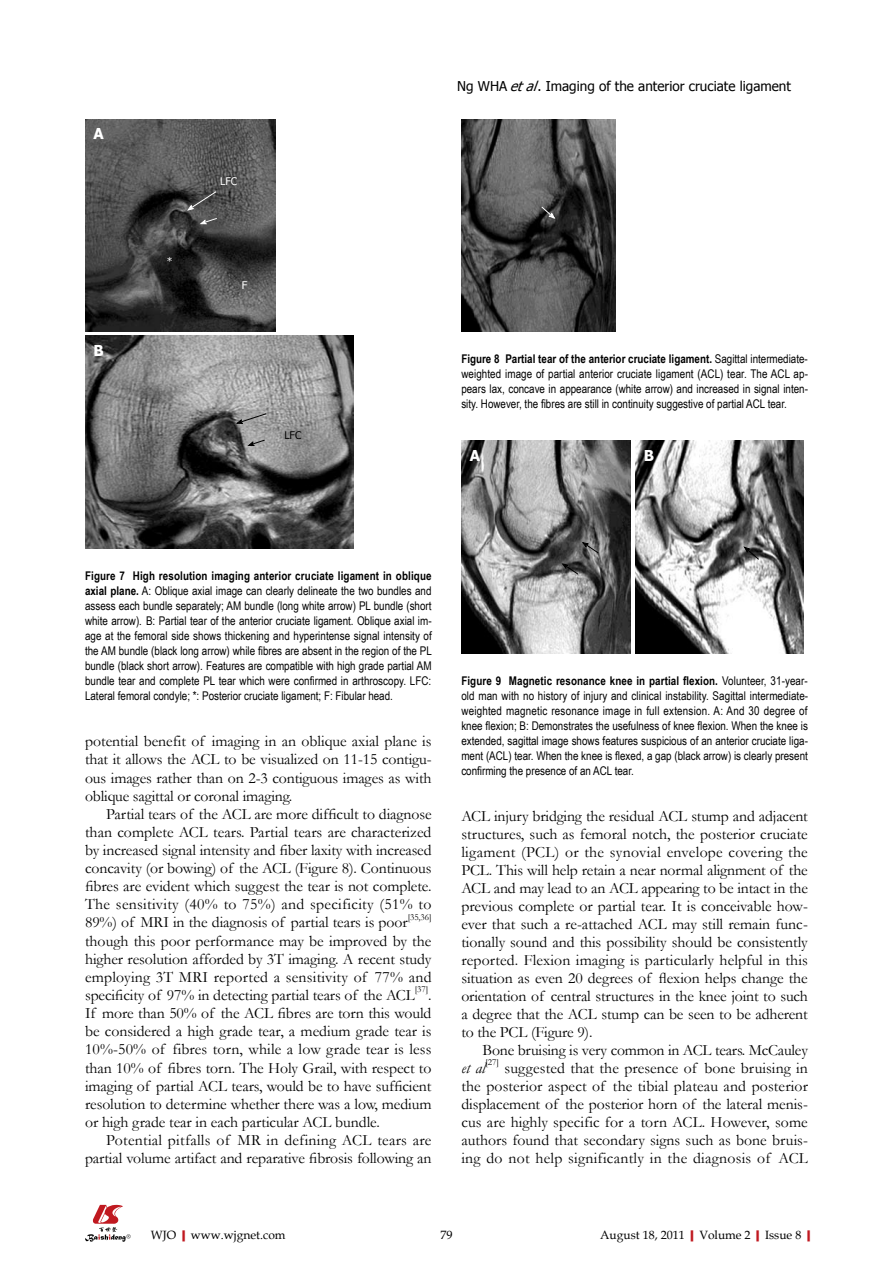
<style>
.page{position:relative;width:893px;height:1263px;background:#fff}
.page>*{position:absolute;margin:0;border:0;box-sizing:border-box;transform-origin:0 0}
.t1{font:15.75px/18px "Garamond";letter-spacing:-.005em;color:#000;text-align:justify}
.t2{font:italic 15.75px "Garamond";color:#000}
.t3{font:700 15px "Tahoma";color:#fff}
.t4{font:13.5px "Tahoma";color:#000}
.t5{font:12px/15px "Arial Narrow";color:#000;text-align:justify}
.t6{font:12px "Book Antiqua";color:#000}
.t7{font:10.5px "Tahoma";color:#fff}
.t8{font:10.5px "Tahoma";color:#000}
.t9{font:9.15px "Garamond";letter-spacing:-.005em;color:#000}
.s1{font-style:italic}
.s2{font-weight:700}
.s3{font-family:"Koz Min Pro"}
.s4{font-weight:700;color:#c01920}
</style>
<div class="page">
<svg style="left:85px;top:1205px;width:46px;height:37px"></svg>
<img style="left:85px;top:119px;width:190px;height:213px">
<img style="left:85px;top:336px;width:268px;height:212px">
<svg style="left:200px;top:218px;width:17px;height:6px"></svg>
<svg style="left:188px;top:191px;width:29px;height:20px"></svg>
<svg style="left:248px;top:440px;width:17px;height:6px"></svg>
<svg style="left:237px;top:413px;width:30px;height:11px"></svg>
<img style="left:461px;top:119px;width:155px;height:213px">
<svg style="left:541px;top:206px;width:14px;height:13px"></svg>
<img style="left:461px;top:440px;width:170px;height:213px">
<img style="left:635px;top:440px;width:169px;height:213px">
<svg style="left:582px;top:542px;width:17px;height:12px"></svg>
<svg style="left:562px;top:563px;width:17px;height:12px"></svg>
<svg style="left:744px;top:547px;width:15px;height:13px"></svg>
<p class="t3" style="left:94px;top:123px;width:12px">A</p>
<p class="t3" style="left:94px;top:340px;width:12px">B</p>
<p class="t7" style="left:167px;top:254px;width:7px">*</p>
<p class="t7" style="left:220px;top:174px;width:19px">LFC</p>
<p class="t7" style="left:242px;top:278px;width:7px">F</p>
<p class="t8" style="left:284px;top:429px;width:19px">LFC</p>
<p class="t4" style="left:457px;top:77px;width:335px">Ng WHA <span class="s1">etal</span>. Imaging of the anterior cruciate ligament</p>
<p class="t5" style="left:461px;top:351px;width:348px"><span class="s2">Figure 8 Partial tear of the anterior cruciate ligament.</span> Sagittal intermediate&shy;weighted image of partial anterior cruciate ligament (ACL) tear. The ACL ap&shy;pears lax, concave in appearance (white arrow) and increased in signal inten&shy;sity. However, the fibres are still in continuity suggestive of partial ACL tear.</p>
<p class="t3" style="left:470px;top:445px;width:12px">A</p>
<p class="t3" style="left:644px;top:445px;width:12px">B</p>
<p class="t5" style="left:85px;top:568px;width:348px"><span class="s2">Figure 7 High resolution imaging anterior cruciate ligament in oblique axial plane.</span> A: Oblique axial image can clearly delineate the two bundles and assess each bundle separately; AM bundle (long white arrow) PL bundle (short white arrow)<span class="s3">.</span> B: Partial tear of the anterior cruciate ligament. Oblique axial im&shy;age at the femoral side shows thickening and hyperintense signal intensity of the AM bundle (black long arrow) while fibres are absent in the region of the PL bundle (black short arrow). Features are compatible with high grade partial AM bundle tear and complete PL tear which were confirmed in arthroscopy. LFC:<br>Lateral femoral condyle; *: Posterior cruciate ligament; F: Fibular head.</p>
<p class="t1" style="left:85px;top:732px;width:348px">potential benefit of imaging in an oblique axial plane is that it allows the ACL to be visualized on 11-15 contigu&shy;ous images rather than on 2-3 contiguous images as with oblique sagittal or coronal imaging.</p>
<p class="t1" style="left:85px;top:804px;width:348px;text-indent:21px">Partial tears of the ACL are more difficult to diagnose than complete ACL tears. Partial tears are characterized by increased signal intensity and fiber laxity with increased concavity (or bowing) of the ACL (Figure 8). Continuous fibres are evident which suggest the tear is not complete.<br>The sensitivity (40% to 75%) and specificity (51% to 89%) of MRI in the diagnosis of partial tears is poor</p>
<p class="t9" style="left:408px;top:911px;width:25px">[35,36]</p>
<p class="t1" style="left:85px;top:931px;width:348px">though this poor performance may be improved by the higher resolution afforded by 3T imaging. A recent study employing 3T MRI reported a sensitivity of 77% and specificity of 97% in detecting partial tears of the ACL</p>
<p class="t9" style="left:415px;top:983px;width:15px">[37]</p>
<p class="t1" style="left:85px;top:985px;width:348px;text-indent:343px">.<br>If more than 50% of the ACL fibres are torn this would be considered a high grade tear, a medium grade tear is 10%-50% of fibres torn, while a low grade tear is less than 10% of fibres torn. The Holy Grail, with respect to imaging of partial ACL tears, would be to have sufficient resolution to determine whether there was a low, medium or high grade tear in each particular ACL bundle.</p>
<p class="t1" style="left:85px;top:1131px;width:348px;text-align:right">Potential pitfalls of MR in defining ACL tears are partial volume artifact and reparative fibrosis following an</p>
<p class="t5" style="left:461px;top:672px;width:348px"><span class="s2">Figure 9 Magnetic resonance knee in partial flexion.</span> Volunteer, 31-year&shy;old man with no history of injury and clinical instability. Sagittal intermediate&shy;weighted magnetic resonance image in full extension. A: And 30 degree of knee flexion; B: Demonstrates the usefulness of knee flexion. When the knee is extended, sagittal image shows features suspicious of an anterior cruciate liga&shy;ment (ACL) tear. When the knee is flexed, a gap (black arrow) is clearly present confirming the presence of an ACL tear.</p>
<p class="t1" style="left:461px;top:806px;width:348px">ACL injury bridging the residual ACL stump and adjacent structures, such as femoral notch, the posterior cruciate ligament (PCL) or the synovial envelope covering the PCL. This will help retain a near normal alignment of the ACL and may lead to an ACL appearing to be intact in the previous complete or partial tear. It is conceivable how&shy;ever that such a re-attached ACL may still remain func&shy;tionally sound and this possibility should be consistently reported. Flexion imaging is particularly helpful in this situation as even 20 degrees of flexion helps change the orientation of central structures in the knee joint to such a degree that the ACL stump can be seen to be adherent to the PCL (Figure 9).</p>
<p class="t1" style="left:483px;top:1040px;width:327px">Bone bruising is very common in ACL tears. McCauley</p>
<p class="t2" style="left:461px;top:1057px;width:25px">et al</p>
<p class="t9" style="left:485px;top:1056px;width:15px">[27]</p>
<p class="t1" style="left:461px;top:1058px;width:348px;text-indent:43px">suggested that the presence of bone bruising in the posterior aspect of the tibial plateau and posterior displacement of the posterior horn of the lateral menis&shy;cus are highly specific for a torn ACL. However, some authors found that secondary signs such as bone bruis&shy;ing do not help significantly in the diagnosis of ACL</p>
<p class="t6" style="left:151px;top:1226px;width:136px">WJO<span class="s4">|</span>www.wjgnet.com</p>
<p class="t6" style="left:440px;top:1226px;width:13px">79</p>
<p class="t6" style="left:600px;top:1226px;width:217px">August 18, 2011<span class="s4">|</span>Volume 2<span class="s4">|</span>Issue 8<span class="s4">|</span></p>
</div>
